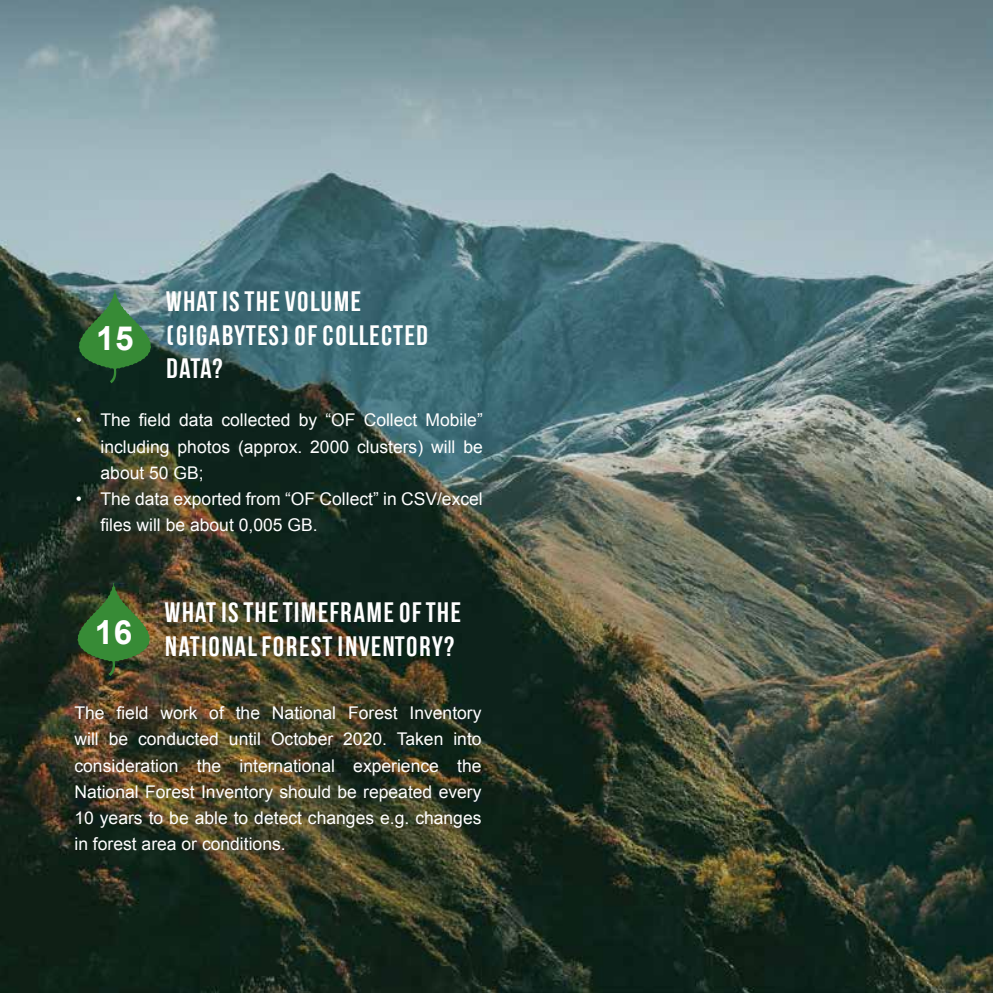
<style>
.page{position:relative;width:993px;height:993px;background:#fff}
.page>*{position:absolute;margin:0;border:0;box-sizing:border-box;transform-origin:0 0}
.t1{font:700 33.25px "Arial";color:#fff}
.t2{font:700 28px/33.6px "Bebas Neue";letter-spacing:-.025em;color:#fff}
.t3{font:17.5px/26.2px "Arial";color:#fff;text-align:justify}
</style>
<div class="page">
<img style="left:0;top:0;width:992px;height:992px">
<svg style="left:78px;top:290px;width:73px;height:93px;background:#3b7045"></svg>
<img style="left:77px;top:582px;width:73px;height:93px">
<h1 class="t1" style="left:96px;top:317px;width:39px">15</h1>
<h2 class="t2" style="left:165px;top:284px;width:265px">WHAT IS THE VOLUME (GIGABYTES) OF COLLECTED<br>DATA?</h2>
<p class="t3" style="left:100px;top:407px;width:383px;text-indent:-25px">• The field data collected by “OF Collect Mobile” including photos (approx. 2000 clusters) will be about 50 GB;</p>
<p class="t3" style="left:100px;top:486px;width:383px;text-indent:-25px">• The data exported from “OF Collect” in CSV/excel files will be about 0,005 GB.</p>
<h1 class="t1" style="left:95px;top:610px;width:39px">16</h1>
<h2 class="t2" style="left:164px;top:595px;width:299px">WHAT IS THE TIMEFRAME OF THE<br>NATIONAL FOREST INVENTORY?</h2>
<p class="t3" style="left:74px;top:699px;width:408px">The field work of the National Forest Inventory will be conducted until October 2020. Taken into consideration the international experience the National Forest Inventory should be repeated every 10 years to be able to detect changes e.g. changes in forest area or conditions.</p>
</div>
